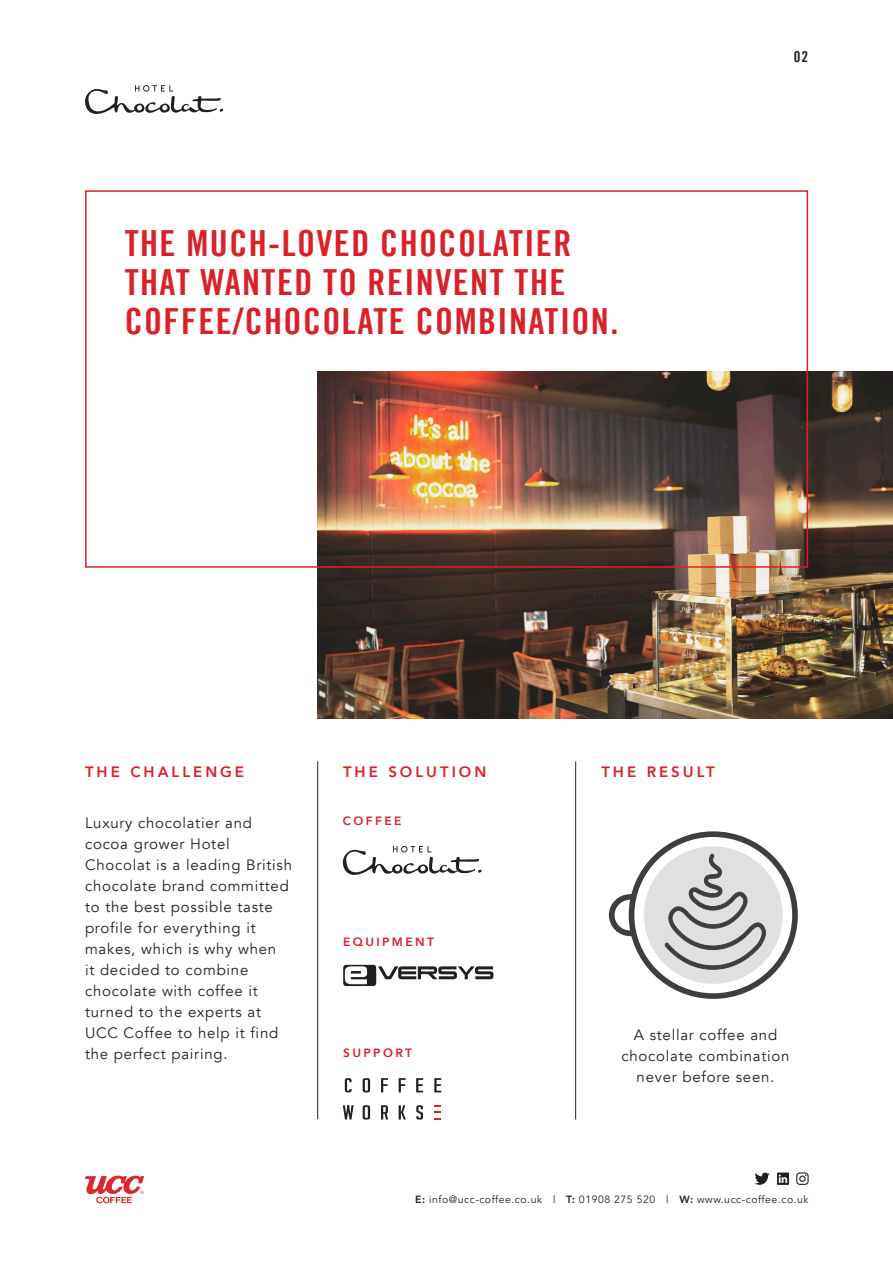
<style>
.page{position:relative;width:893px;height:1263px;background:#fff}
.page>*{position:absolute;margin:0;border:0;box-sizing:border-box;transform-origin:0 0}
.t1{font:36px/39px "Trade Gothic Bold Cond Twenty";letter-spacing:.04em;color:#da2128}
.t2{font:15px/21px "Avenir";letter-spacing:.05em;color:#231f20}
.t3{font:800 15px "Avenir";letter-spacing:.2em;color:#da2128}
.t4{font:15px "Trade Gothic Bold Cond Twenty";color:#231f20}
.t5{font:800 12px "Avenir";letter-spacing:.2em;color:#da2128}
.t6{font:10.5px "Avenir";letter-spacing:.05em;color:#231f20}
.s1{font-weight:800}
</style>
<div class="page">
<img style="left:318px;top:371px;width:575px;height:347px">
<img style="left:85px;top:190px;width:724px;height:378px">
<hr style="left:317px;top:761px;width:1px;height:358px;background:#231f20">
<hr style="left:575px;top:761px;width:1px;height:358px;background:#231f20">
<svg style="left:345px;top:1078px;width:7px;height:14px"></svg>
<svg style="left:363px;top:1078px;width:7px;height:14px"></svg>
<svg style="left:381px;top:1078px;width:7px;height:14px"></svg>
<svg style="left:416px;top:1078px;width:7px;height:14px"></svg>
<svg style="left:434px;top:1078px;width:7px;height:14px"></svg>
<svg style="left:363px;top:1105px;width:7px;height:14px"></svg>
<svg style="left:381px;top:1105px;width:7px;height:14px"></svg>
<svg style="left:399px;top:1105px;width:7px;height:14px"></svg>
<svg style="left:416px;top:1105px;width:7px;height:14px"></svg>
<svg style="left:399px;top:1078px;width:7px;height:14px"></svg>
<svg style="left:434px;top:1105px;width:7px;height:14px"></svg>
<svg style="left:343px;top:1105px;width:11px;height:14px"></svg>
<svg style="left:85px;top:85px;width:138px;height:29px"></svg>
<svg style="left:608px;top:831px;width:190px;height:168px"></svg>
<svg style="left:342px;top:846px;width:140px;height:29px"></svg>
<svg style="left:343px;top:965px;width:150px;height:21px"></svg>
<svg style="left:85px;top:1175px;width:59px;height:28px"></svg>
<svg style="left:755px;top:1172px;width:15px;height:13px"></svg>
<svg style="left:777px;top:1172px;width:12px;height:13px"></svg>
<svg style="left:796px;top:1172px;width:13px;height:13px"></svg>
<p class="t1" style="left:125px;top:223px;width:495px">THE MUCH-LOVED CHOCOLATIER<br>THAT WANTED TO REINVENT THE<br>COFFEE/CHOCOLATE COMBINATION.</p>
<p class="t4" style="left:794px;top:47px;width:16px">02</p>
<p class="t3" style="left:85px;top:760px;width:161px">THE CHALLENGE</p>
<p class="t3" style="left:343px;top:760px;width:145px">THE SOLUTION</p>
<p class="t3" style="left:601px;top:760px;width:115px">THE RESULT</p>
<p class="t2" style="left:85px;top:812px;width:208px">Luxury chocolatier and cocoa grower Hotel<br>Chocolat is a leading British chocolate brand committed to the best possible taste profile for everything it makes, which is why when<br>it decided to combine chocolate with coffee it turned to the experts at<br>UCC Coffee to help it find the perfect pairing.</p>
<p class="t5" style="left:343px;top:811px;width:60px">COFFEE</p>
<p class="t5" style="left:343px;top:932px;width:92px">EQUIPMENT</p>
<p class="t5" style="left:343px;top:1044px;width:70px">SUPPORT</p>
<p class="t2" style="left:621px;top:1025px;width:170px;text-align:center">A stellar coffee and chocolate combination never before seen.</p>
<p class="t6" style="left:415px;top:1193px;width:395px"><span class="s1">E:</span> info@ucc-coffee.co.uk | <span class="s1">T:</span> 01908 275 520 | <span class="s1">W:</span> www.ucc-coffee.co.uk</p>
</div>
